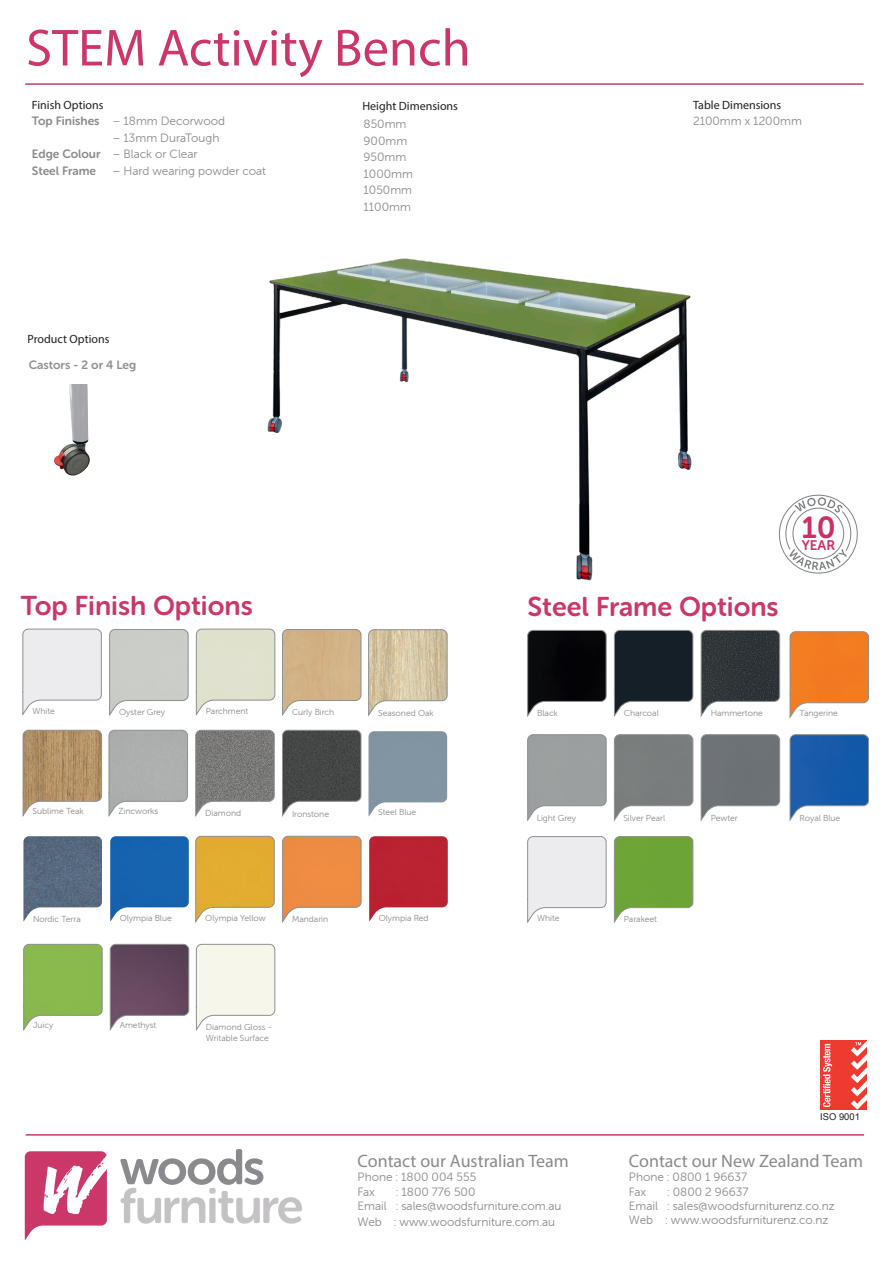
<style>
.page{position:relative;width:893px;height:1263px;background:#fff}
.page>*{position:absolute;margin:0;border:0;box-sizing:border-box;transform-origin:0 0}
.t1{font:52.5px "Myriad Pro";color:#cb3769}
.t2{font:27px "Museo Sans Rounded 700";color:#cb3769}
.t3{font:18px "Myriad Pro";color:#8a8a8e}
.t4{font:13.8px "f 0 0";color:#cc3063}
.Body_-_details{font:12px/16.5px "Museo Sans Rounded 300";color:#8a8a8e}
.t5{font:12px "Myriad Pro";color:#231f20}
.t6{font:12px "Museo Sans Rounded 700";color:#8e9091}
.t7{font:12px "Museo Sans Rounded 700";color:#8a8a8e}
.t8{font:9.45px "Arial";color:#231f20}
.t9{font:8.7px "Museo Sans Rounded 300";color:#8a8a8e}
.s1{font-family:"Myriad Pro";color:#231f20}
.s2{font-family:"Museo Sans Rounded 700"}
</style>
<div class="page">
<hr style="left:25px;top:83px;width:839px;height:2px;background:#cb3769">
<hr style="left:26px;top:1134px;width:838px;height:2px;background:#cb3769">
<img style="left:267px;top:258px;width:425px;height:323px">
<img style="left:54px;top:385px;width:36px;height:91px">
<div style="left:779px;top:495px;width:79px;height:78px;border:1px solid #7e8083;border-radius:50%"></div>
<svg style="left:783px;top:497px;width:71px;height:73px"></svg>
<div style="left:821px;top:1040px;width:46px;height:69px;background:#ee3b32"></div>
<svg style="left:823px;top:1044px;width:9px;height:63px"></svg>
<svg style="left:851px;top:1040px;width:16px;height:69px"></svg>
<svg style="left:282px;top:836px;width:79px;height:87px"></svg>
<svg style="left:195px;top:730px;width:80px;height:87px"></svg>
<img style="left:110px;top:836px;width:79px;height:85px">
<img style="left:23px;top:836px;width:79px;height:85px">
<svg style="left:282px;top:730px;width:79px;height:87px"></svg>
<svg style="left:23px;top:944px;width:80px;height:87px"></svg>
<svg style="left:109px;top:629px;width:79px;height:87px"></svg>
<img style="left:369px;top:836px;width:79px;height:85px">
<svg style="left:195px;top:836px;width:80px;height:87px"></svg>
<svg style="left:196px;top:629px;width:79px;height:87px"></svg>
<svg style="left:109px;top:730px;width:79px;height:86px"></svg>
<svg style="left:22px;top:629px;width:80px;height:87px"></svg>
<svg style="left:282px;top:629px;width:79px;height:87px"></svg>
<svg style="left:368px;top:629px;width:79px;height:87px"></svg>
<svg style="left:23px;top:730px;width:79px;height:87px"></svg>
<img style="left:369px;top:731px;width:78px;height:85px">
<svg style="left:110px;top:944px;width:79px;height:87px"></svg>
<svg style="left:196px;top:944px;width:79px;height:87px"></svg>
<svg style="left:614px;top:836px;width:79px;height:87px"></svg>
<svg style="left:527px;top:836px;width:79px;height:87px"></svg>
<svg style="left:790px;top:631px;width:79px;height:87px"></svg>
<svg style="left:527px;top:630px;width:79px;height:87px"></svg>
<svg style="left:614px;top:630px;width:79px;height:87px"></svg>
<svg style="left:701px;top:630px;width:79px;height:87px"></svg>
<svg style="left:701px;top:734px;width:79px;height:87px"></svg>
<svg style="left:790px;top:734px;width:79px;height:87px"></svg>
<svg style="left:527px;top:734px;width:79px;height:87px"></svg>
<svg style="left:614px;top:734px;width:79px;height:87px"></svg>
<svg style="left:25px;top:1151px;width:82px;height:89px"></svg>
<svg style="left:120px;top:1149px;width:182px;height:75px"></svg>
<p class="t1" style="left:26px;top:15px;width:446px">STEM Activity Bench</p>
<p class="Body_-_details" style="left:32px;top:97px;width:195px"><span class="s1">Finish Options<br></span><span class="s2">Top Finishes</span> – 18mm Decorwood</p>
<p class="Body_-_details" style="left:32px;top:130px;width:189px;text-indent:81px">– 13mm DuraTough<br><span class="s2">Edge Colour</span> – Black or Clear</p>
<p class="t7" style="left:32px;top:164px;width:66px">Steel Frame</p>
<p class="Body_-_details" style="left:113px;top:163px;width:155px">– Hard wearing powder coat</p>
<p class="t5" style="left:362px;top:99px;width:97px">Height Dimensions</p>
<p class="t5" style="left:693px;top:97px;width:90px">Table Dimensions</p>
<p class="Body_-_details" style="left:364px;top:116px;width:44px">850mm</p>
<p class="Body_-_details" style="left:693px;top:113px;width:110px">2100mm x 1200mm</p>
<p class="Body_-_details" style="left:364px;top:132px;width:45px">900mm<br>950mm</p>
<p class="Body_-_details" style="left:364px;top:165px;width:51px;text-align:justify">1000mm 1050mm 1100mm</p>
<p class="t5" style="left:28px;top:331px;width:83px">Product Options</p>
<p class="t6" style="left:29px;top:358px;width:109px">Castors - 2 or 4 Leg</p>
<p class="t2" style="left:21px;top:590px;width:234px">Top Finish Options</p>
<p class="t9" style="left:32px;top:706px;width:24px">White</p>
<p class="t9" style="left:292px;top:708px;width:44px">Curly Birch</p>
<p class="t9" style="left:378px;top:708px;width:57px">Seasoned Oak</p>
<p class="t9" style="left:206px;top:706px;width:44px">Parchment</p>
<p class="t9" style="left:119px;top:708px;width:48px">Oyster Grey</p>
<p class="t9" style="left:33px;top:806px;width:53px">Sublime Teak</p>
<p class="t9" style="left:378px;top:807px;width:40px">Steel Blue</p>
<p class="t9" style="left:119px;top:806px;width:41px">Zincworks</p>
<p class="t9" style="left:205px;top:808px;width:38px">Diamond</p>
<p class="t9" style="left:292px;top:809px;width:39px">Ironstone</p>
<p class="t9" style="left:33px;top:914px;width:49px">Nordic Terra</p>
<p class="t9" style="left:120px;top:913px;width:54px">Olympia Blue</p>
<p class="t9" style="left:205px;top:913px;width:62px">Olympia Yellow</p>
<p class="t9" style="left:379px;top:913px;width:51px">Olympia Red</p>
<p class="t9" style="left:292px;top:914px;width:38px">Mandarin</p>
<p class="t9" style="left:33px;top:1020px;width:22px">Juicy</p>
<p class="t9" style="left:120px;top:1020px;width:38px">Amethyst</p>
<p class="t9" style="left:206px;top:1022px;width:67px">Diamond Gloss -</p>
<p class="t9" style="left:206px;top:1033px;width:64px">Writable Surface</p>
<p class="t2" style="left:528px;top:591px;width:253px">Steel Frame Options</p>
<p class="t4" style="left:802px;top:537px;width:35px"><sup>10</sup>YEAR</p>
<p class="t9" style="left:537px;top:709px;width:22px">Black</p>
<p class="t9" style="left:624px;top:709px;width:36px">Charcoal</p>
<p class="t9" style="left:711px;top:709px;width:54px">Hammertone</p>
<p class="t9" style="left:800px;top:709px;width:40px">Tangerine</p>
<p class="t9" style="left:537px;top:813px;width:41px">Light Grey</p>
<p class="t9" style="left:623px;top:813px;width:43px">Silver Pearl</p>
<p class="t9" style="left:711px;top:813px;width:29px">Pewter</p>
<p class="t9" style="left:800px;top:813px;width:42px">Royal Blue</p>
<p class="t9" style="left:537px;top:913px;width:24px">White</p>
<p class="t9" style="left:624px;top:915px;width:35px">Parakeet</p>
<p class="t8" style="left:820px;top:1110px;width:41px">ISO 9001</p>
<p class="t3" style="left:358px;top:1149px;width:213px">Contact our Australian Team</p>
<p class="Body_-_details" style="left:358px;top:1169px;width:120px">Phone : 1800 004 555</p>
<p class="Body_-_details" style="left:358px;top:1183px;width:19px">Fax</p>
<p class="Body_-_details" style="left:396px;top:1183px;width:81px">: 1800 776 500</p>
<p class="Body_-_details" style="left:358px;top:1198px;width:205px">Email : sales@woodsfurniture.com.au</p>
<p class="Body_-_details" style="left:358px;top:1214px;width:199px">Web : www.woodsfurniture.com.au</p>
<p class="t3" style="left:629px;top:1149px;width:236px">Contact our New Zealand Team</p>
<p class="Body_-_details" style="left:629px;top:1169px;width:120px">Phone : 0800 1 96637</p>
<p class="Body_-_details" style="left:629px;top:1183px;width:19px">Fax</p>
<p class="Body_-_details" style="left:667px;top:1183px;width:83px">: 0800 2 96637</p>
<p class="Body_-_details" style="left:629px;top:1198px;width:207px">Email : sales@woodsfurniturenz.co.nz</p>
<p class="Body_-_details" style="left:629px;top:1212px;width:201px">Web : www.woodsfurniturenz.co.nz</p>
</div>
